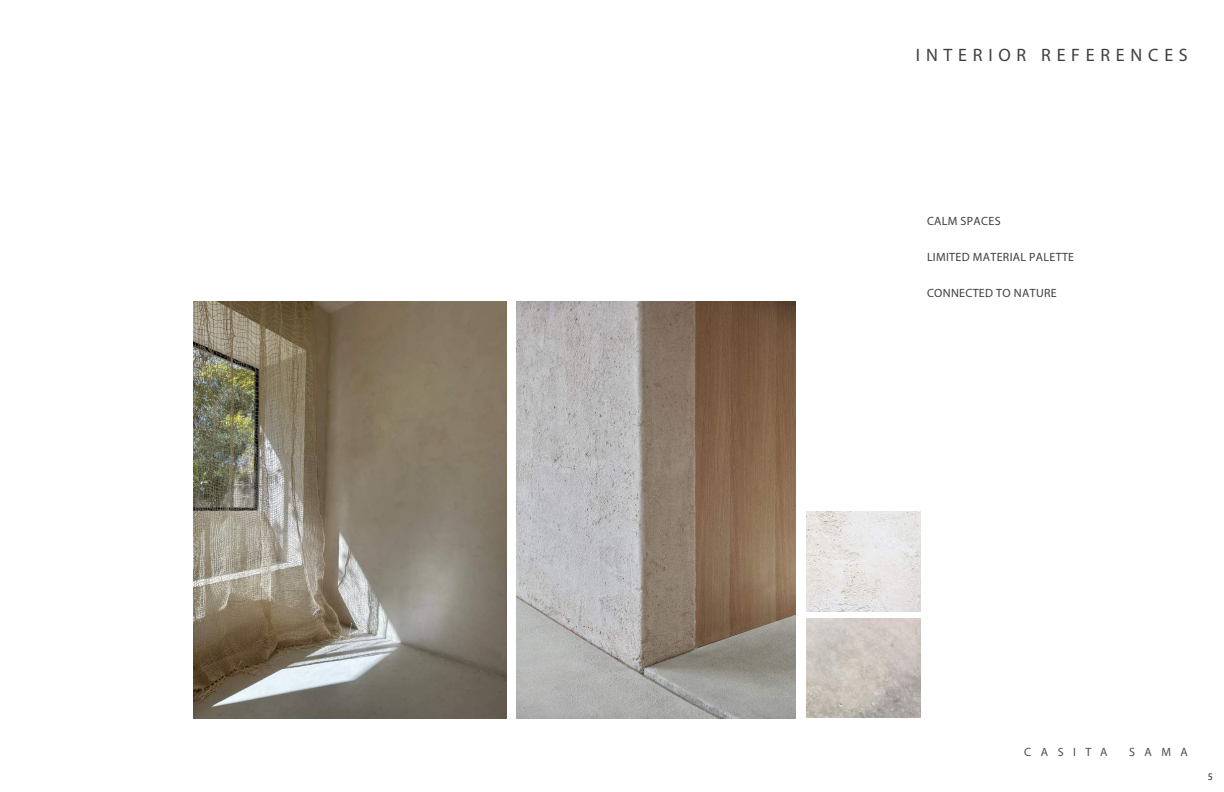
<style>
.page{position:relative;width:1224px;height:792px;background:#fff}
.page>*{position:absolute;margin:0;border:0;box-sizing:border-box;transform-origin:0 0}
.t1{font:18px "Myriad Pro";letter-spacing:.32em;color:#3f3f3f}
.t2{font:12px "Myriad Pro";letter-spacing:.025em;color:#3f3f3f}
.t3{font:12px "Myriad Pro";letter-spacing:.795em;color:#4d4d4d}
.t4{font:10px "Myriad Pro";color:#231f20}
</style>
<div class="page">
<img style="left:806px;top:618px;width:115px;height:100px">
<img style="left:806px;top:511px;width:115px;height:100px">
<img style="left:517px;top:301px;width:278px;height:418px">
<img style="left:194px;top:301px;width:313px;height:418px">
<h1 class="t1" style="left:916px;top:44px;width:273px">INTERIOR REFERENCES</h1>
<p class="t2" style="left:927px;top:214px;width:75px">CALM SPACES</p>
<p class="t2" style="left:927px;top:250px;width:149px">LIMITED MATERIAL PALETTE</p>
<p class="t2" style="left:927px;top:286px;width:131px">CONNECTED TO NATURE</p>
<p class="t3" style="left:1024px;top:745px;width:85px">CASITA</p>
<p class="t3" style="left:1129px;top:745px;width:60px">SAMA</p>
<p class="t4" style="left:1208px;top:770px;width:7px">5</p>
</div>
